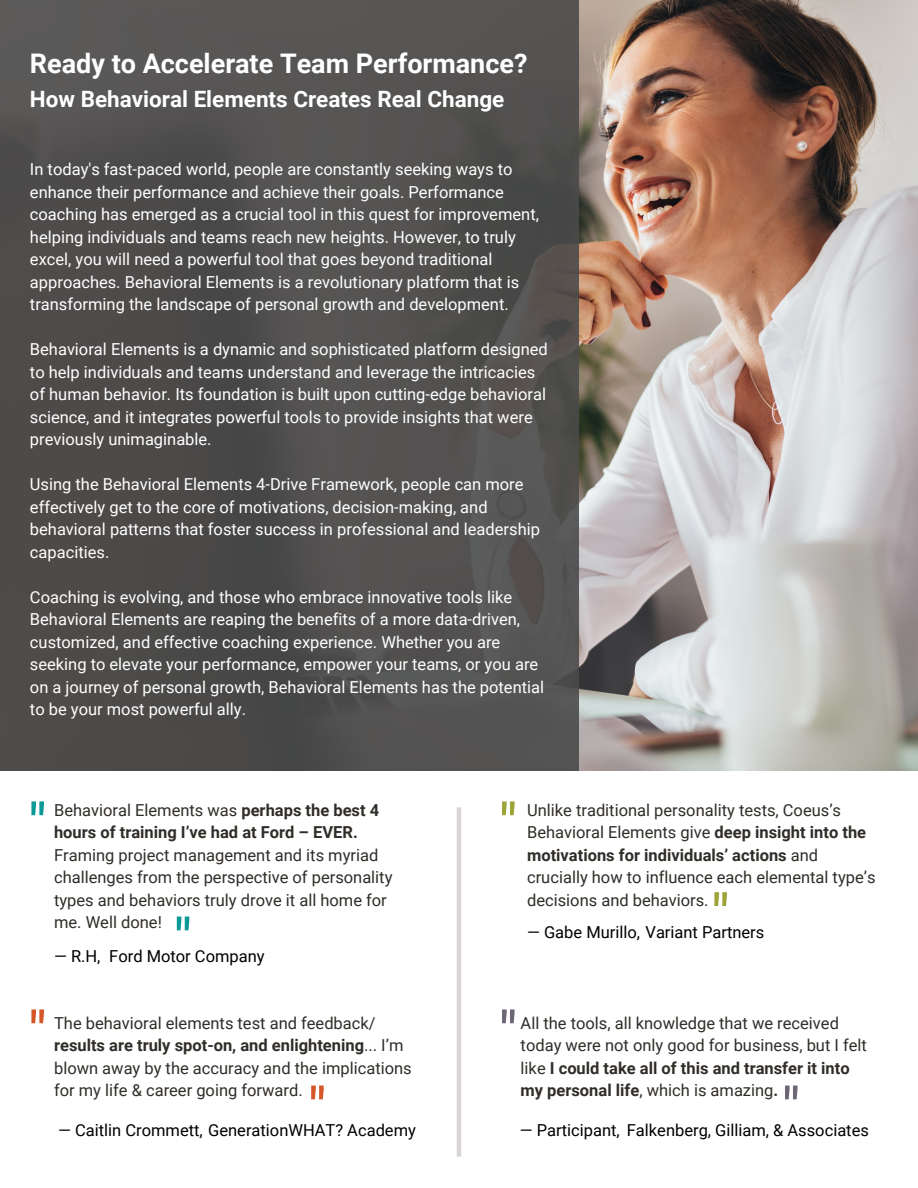
<style>
.page{position:relative;width:918px;height:1188px;background:#fff}
.page>*{position:absolute;margin:0;border:0;box-sizing:border-box;transform-origin:0 0}
.t1{font:500 54px "Roboto";color:#0c9a97}
.t2{font:500 54px "Roboto";color:#d55627}
.t3{font:500 54px "Roboto";color:#9da438}
.t4{font:500 54px "Roboto";color:#6d6775}
.t5{font:700 27px "Roboto";color:#fff}
.t6{font:700 22.5px "Roboto";color:#fff}
.t7{font:16.5px/22.5px "Roboto";color:#fff}
.t8{font:16.5px/22.5px "Roboto";color:#302d29}
.t9{font:16.5px "Roboto";color:#000}
.t10{font:700 16.5px "Roboto";color:#302d29}
.s1{font-weight:700}
.s2{font-weight:400}
</style>
<div class="page">
<img style="left:578px;top:0;width:340px;height:771px">
<div style="left:0;top:0;width:578px;height:771px;background:#4b4b4b"></div>
<hr style="left:457px;top:807px;width:4px;height:350px;background:#d8d5d4">
<p class="t5" style="left:30px;top:48px;width:499px">Ready to Accelerate Team Performance?</p>
<p class="t6" style="left:30px;top:86px;width:476px">How Behavioral Elements Creates Real Change</p>
<h1 class="t7" style="left:30px;top:158px;width:511px">In today's fast-paced world, people are constantly seeking ways to enhance their performance and achieve their goals. Performance coaching has emerged as a crucial tool in this quest for improvement, helping individuals and teams reach new heights. However, to truly excel, you will need a powerful tool that goes beyond traditional approaches. Behavioral Elements is a revolutionary platform that is transforming the landscape of personal growth and development.</h1>
<p class="t7" style="left:30px;top:338px;width:519px">Behavioral Elements is a dynamic and sophisticated platform designed to help individuals and teams understand and leverage the intricacies of human behavior. Its foundation is built upon cutting-edge behavioral science, and it integrates powerful tools to provide insights that were previously unimaginable.</p>
<p class="t7" style="left:30px;top:473px;width:512px">Using the Behavioral Elements 4-Drive Framework, people can more effectively get to the core of motivations, decision-making, and behavioral patterns that foster success in professional and leadership capacities.</p>
<p class="t7" style="left:30px;top:586px;width:516px">Coaching is evolving, and those who embrace innovative tools like Behavioral Elements are reaping the benefits of a more data-driven, customized, and effective coaching experience. Whether you are seeking to elevate your performance, empower your teams, or you are on a journey of personal growth, Behavioral Elements has the potential to be your most powerful ally.</p>
<p class="t1" style="left:29px;top:792px;width:19px">"</p>
<p class="t8" style="left:54px;top:799px;width:340px">Behavioral Elements was <span class="s1">perhaps the best 4 hours of training I’ve had at Ford – EVER.<br></span>Framing project management and its myriad challenges from the perspective of personality types and behaviors truly drove it all home for</p>
<p class="t8" style="left:54px;top:911px;width:109px">me. Well done!</p>
<p class="t9" style="left:54px;top:946px;width:48px">— R.H,</p>
<p class="t9" style="left:109px;top:946px;width:157px">Ford Motor Company</p>
<p class="t1" style="left:174px;top:907px;width:19px">"</p>
<p class="t2" style="left:29px;top:1000px;width:19px">"</p>
<p class="t8" style="left:54px;top:1012px;width:323px">The behavioral elements test and feedback/</p>
<p class="t8" style="left:54px;top:1034px;width:359px"><span class="s1">results are truly spot-on, and enlightening</span>... I’m blown away by the accuracy and the implications for my life &amp; career going forward.</p>
<p class="t9" style="left:58px;top:1121px;width:359px">— Caitlin Crommett, GenerationWHAT? Academy</p>
<h2 class="t2" style="left:309px;top:1076px;width:19px">"</h2>
<p class="t3" style="left:499px;top:792px;width:19px">"</p>
<p class="t8" style="left:527px;top:799px;width:350px">Unlike traditional personality tests, Coeus’s Behavioral Elements give <span class="s1">deep insight into the motivations for individuals’ actions</span> and crucially how to influence each elemental type’s</p>
<p class="t8" style="left:527px;top:889px;width:183px">decisions and behaviors.</p>
<p class="t9" style="left:527px;top:923px;width:239px">— Gabe Murillo, Variant Partners</p>
<p class="t3" style="left:712px;top:883px;width:19px">"</p>
<p class="t4" style="left:499px;top:1000px;width:19px">"</p>
<p class="t8" style="left:521px;top:1012px;width:320px">All the tools, all knowledge that we received</p>
<p class="t8" style="left:521px;top:1034px;width:348px">today were not only good for business, but I felt</p>
<p class="t10" style="left:521px;top:1059px;width:331px"><span class="s2">like</span> I could take all of this and transfer it into</p>
<p class="t10" style="left:521px;top:1081px;width:259px">my personal life<span class="s2">, which is amazing</span>.</p>
<p class="t9" style="left:520px;top:1121px;width:351px">— Participant, Falkenberg, Gilliam, &amp; Associates</p>
<p class="t4" style="left:782px;top:1076px;width:19px">"</p>
</div>
